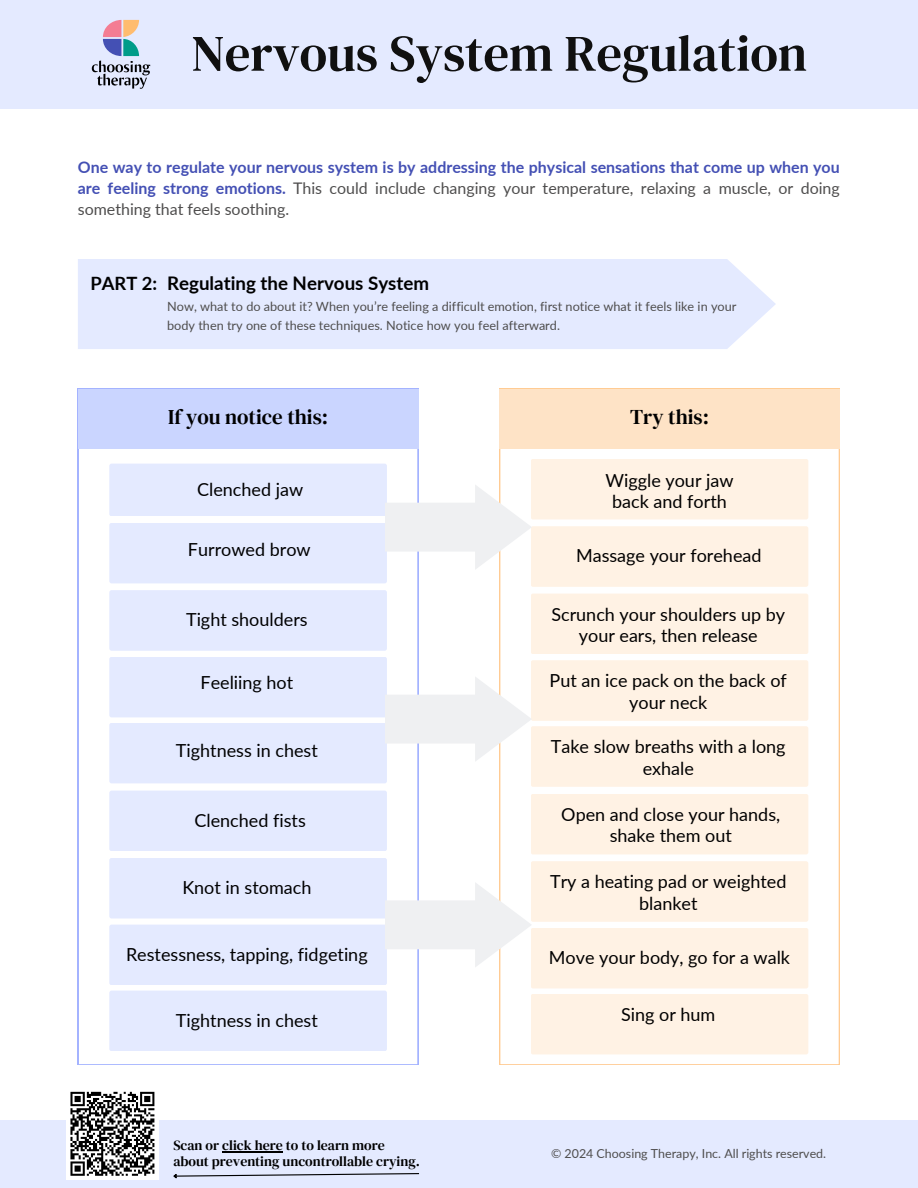
<style>
.page{position:relative;width:918px;height:1188px;background:#fff}
.page>*{position:absolute;margin:0;border:0;box-sizing:border-box;transform-origin:0 0}
.t1{font:51px "DM Serif Text";color:#101010}
.t2{font:21px "DM Serif Text";color:#000}
.t3{font:700 18.75px "Lato";color:#000}
.t4{font:700 18.3px "Lato";color:#000}
.t5{font:18px/21.3px "Lato";color:#000;text-align:center}
.t6{font:700 15.9px/21.3px "Lato";color:#4450b4;text-align:justify}
.t7{font:13.95px/15.8px "DM Serif Text";color:#000}
.t8{font:12.75px/19px "Lato";color:#4e4d4d}
.t9{font:12.45px "Lato";color:#4e4d4d}
.s1{font-weight:400;color:#4e4d4d}
</style>
<div class="page">
<div style="left:78px;top:259px;width:698px;height:90px;background:#e4eaff"></div>
<div style="left:0;top:0;width:918px;height:109px;background:#e4eaff"></div>
<svg style="left:92px;top:20px;width:58px;height:68px"></svg>
<svg style="left:78px;top:448px;width:340px;height:617px"></svg>
<div style="left:78px;top:389px;width:340px;height:59px;background:#cad5ff"></div>
<div style="left:109px;top:464px;width:278px;height:52px;background:#e4eaff;border-radius:2px"></div>
<div style="left:109px;top:523px;width:278px;height:60px;background:#e4eaff;border-radius:2px"></div>
<div style="left:109px;top:590px;width:278px;height:61px;background:#e4eaff;border-radius:2px"></div>
<div style="left:109px;top:657px;width:278px;height:60px;background:#e4eaff;border-radius:2px"></div>
<div style="left:109px;top:723px;width:278px;height:60px;background:#e4eaff;border-radius:2px"></div>
<div style="left:109px;top:791px;width:278px;height:60px;background:#e4eaff;border-radius:2px"></div>
<div style="left:109px;top:858px;width:278px;height:61px;background:#e4eaff;border-radius:2px"></div>
<div style="left:109px;top:925px;width:278px;height:60px;background:#e4eaff;border-radius:2px"></div>
<div style="left:109px;top:991px;width:278px;height:60px;background:#e4eaff;border-radius:2px"></div>
<svg style="left:499px;top:448px;width:341px;height:617px"></svg>
<div style="left:499px;top:389px;width:341px;height:59px;background:#fee3c6"></div>
<div style="left:531px;top:794px;width:277px;height:60px;background:#fff2e4;border-radius:2px"></div>
<div style="left:531px;top:861px;width:277px;height:61px;background:#fff2e4;border-radius:2px"></div>
<div style="left:531px;top:928px;width:277px;height:60px;background:#fff2e4;border-radius:2px"></div>
<div style="left:531px;top:994px;width:277px;height:60px;background:#fff2e4;border-radius:2px"></div>
<div style="left:531px;top:459px;width:277px;height:60px;background:#fff2e4;border-radius:2px"></div>
<div style="left:531px;top:526px;width:277px;height:61px;background:#fff2e4;border-radius:2px"></div>
<div style="left:531px;top:594px;width:277px;height:60px;background:#fff2e4;border-radius:2px"></div>
<div style="left:531px;top:660px;width:277px;height:61px;background:#fff2e4;border-radius:2px"></div>
<div style="left:531px;top:726px;width:277px;height:61px;background:#fff2e4;border-radius:2px"></div>
<svg style="left:386px;top:676px;width:146px;height:86px"></svg>
<svg style="left:386px;top:882px;width:146px;height:86px"></svg>
<svg style="left:386px;top:484px;width:146px;height:86px"></svg>
<div style="left:0;top:1120px;width:918px;height:68px;background:#e4eaff"></div>
<svg style="left:173px;top:1173px;width:247px;height:6px"></svg>
<hr style="left:222px;top:1152px;width:61px;height:1px;background:#000">
<div style="left:66px;top:1088px;width:93px;height:92px;background:#fff"></div>
<svg style="left:70px;top:1091px;width:85px;height:85px"></svg>
<h3 class="t1" style="left:191px;top:18px;width:617px">Nervous System Regulation</h3>
<h5 class="t6" style="left:78px;top:156px;width:763px">One way to regulate your nervous system is by addressing the physical sensations that come up when you are feeling strong emotions. <span class="s1">This could include changing your temperature, relaxing a muscle, or doing something that feels soothing.</span></h5>
<p class="t4" style="left:90px;top:271px;width:68px">PART 2:</p>
<h1 class="t3" style="left:167px;top:271px;width:264px">Regulating the Nervous System</h1>
<h1 class="t8" style="left:167px;top:296px;width:571px">Now, what to do about it? When you’re feeling a difficult emotion, first notice what it feels like in your body then try one of these techniques. Notice how you feel afterward.</h1>
<h6 class="t2" style="left:168px;top:402px;width:161px">If you notice this:</h6>
<h2 class="t5" style="left:197px;top:478px;width:108px">Clenched jaw</h2>
<h4 class="t5" style="left:188px;top:539px;width:124px">Furrowed brow</h4>
<h4 class="t5" style="left:186px;top:609px;width:123px">Tight shoulders</h4>
<h4 class="t5" style="left:201px;top:671px;width:94px">Feeliing hot</h4>
<h4 class="t5" style="left:176px;top:739px;width:143px">Tightness in chest</h4>
<h4 class="t5" style="left:194px;top:809px;width:113px">Clenched fists</h4>
<h4 class="t5" style="left:182px;top:876px;width:131px">Knot in stomach</h4>
<h4 class="t5" style="left:126px;top:943px;width:243px">Restessness, tapping, fidgeting</h4>
<h4 class="t5" style="left:176px;top:1009px;width:143px">Tightness in chest</h4>
<p class="t7" style="left:173px;top:1138px;width:248px">Scan or click here to to learn more about preventing uncontrollable crying.</p>
<h4 class="t2" style="left:630px;top:402px;width:80px">Try this:</h4>
<h4 class="t5" style="left:605px;top:469px;width:130px">Wiggle your jaw back and forth</h4>
<h4 class="t5" style="left:576px;top:544px;width:187px">Massage your forehead</h4>
<h4 class="t5" style="left:551px;top:603px;width:235px">Scrunch your shoulders up by your ears, then release</h4>
<h4 class="t5" style="left:550px;top:670px;width:239px">Put an ice pack on the back of your neck</h4>
<h4 class="t5" style="left:551px;top:736px;width:236px">Take slow breaths with a long exhale</h4>
<h2 class="t5" style="left:561px;top:803px;width:220px">Open and close your hands, shake them out</h2>
<h4 class="t5" style="left:550px;top:871px;width:238px">Try a heating pad or weighted blanket</h4>
<h4 class="t5" style="left:549px;top:946px;width:243px">Move your body, go for a walk</h4>
<h4 class="t5" style="left:621px;top:1003px;width:96px">Sing or hum</h4>
<h4 class="t9" style="left:551px;top:1146px;width:277px">© 2024 Choosing Therapy, Inc. All rights reserved.</h4>
</div>
